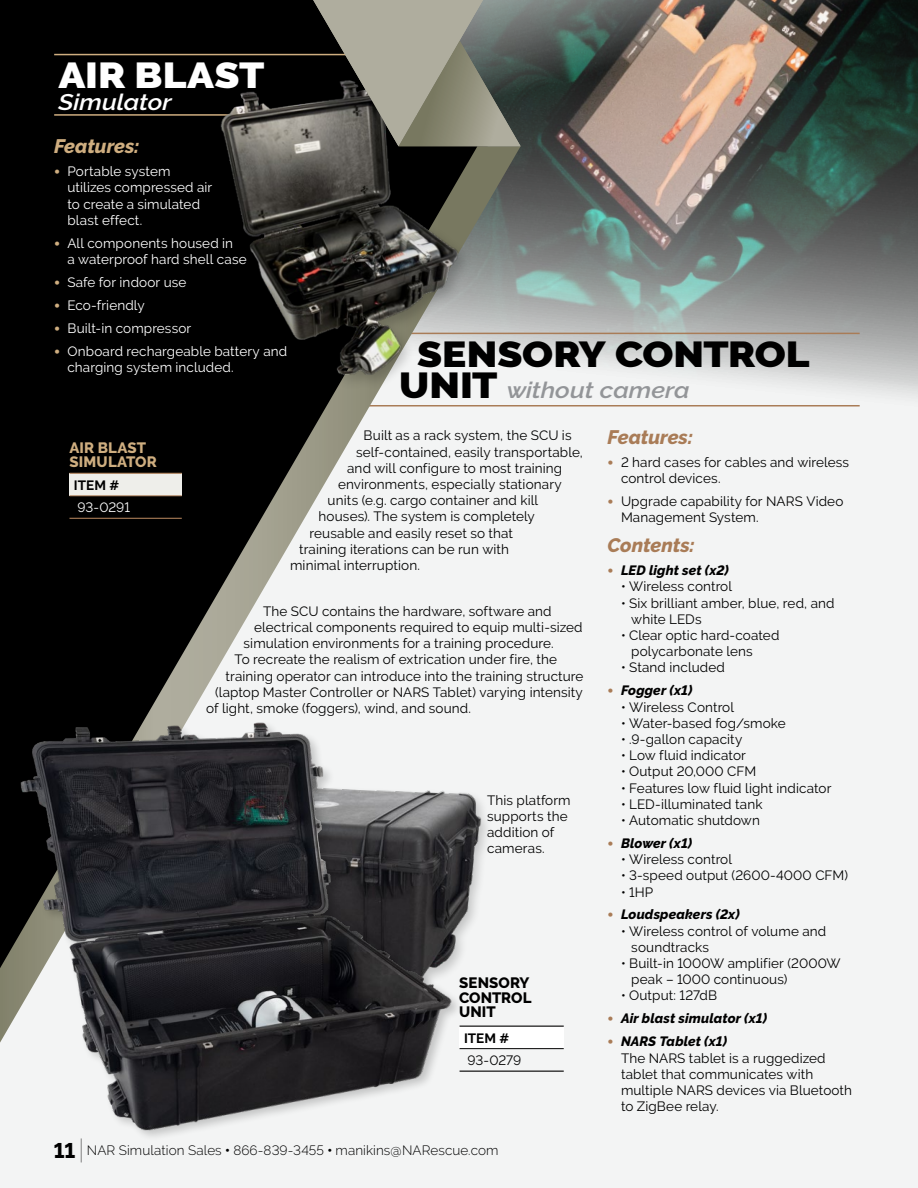
<style>
.page{position:relative;width:918px;height:1188px;background:#f3f4f4}
.page>*{position:absolute;margin:0;border:0;box-sizing:border-box;transform-origin:0 0}
.t1{font:900 36px "Raleway";letter-spacing:-.005em;color:#000;scale:1.13 1}
.t2{font:900 36px "Raleway";letter-spacing:.005em;color:#fff;scale:1.13 1}
.t3{font:italic 600 22.5px "Raleway";letter-spacing:-.005em;color:#939598;scale:1.13 1}
.t4{font:italic 600 22.5px "Raleway";color:#fff;scale:1.13 1}
.t5{font:italic 800 19.5px "Raleway";letter-spacing:-.005em;color:#a97c57}
.t6{font:italic 800 19.5px "Raleway";letter-spacing:-.005em;color:#cfae80}
.t7{font:800 15px/14.2px "Raleway";letter-spacing:.01em;color:#000}
.t8{font:800 15px/14.2px "Raleway";letter-spacing:.01em;color:#cfae80}
.t9{font:13.5px/16.2px "Raleway";letter-spacing:.01em;color:#000}
.t10{font:13.5px/16.2px "Raleway";letter-spacing:.01em;color:#fff}
.t11{font:italic 800 13.5px "Raleway";letter-spacing:.01em;color:#000}
.t12{font:300 13.5px "Raleway";letter-spacing:.005em;color:#000}
.t13{font:700 13.5px "Raleway";color:#000}
.s1{font-family:"Mukta Mahee";font-size:16.5px;color:#cfae80}
.s2{font-weight:900;font-style:normal;font-size:36px;color:#000}
.s3{font-weight:800;font-size:21px}
.s4{font-weight:100;font-size:26.4px}
.s5{font-weight:800}
.s6{font-family:"Mukta Mahee";font-size:16.5px;color:#a97c57}
.s7{font-family:"Mukta Mahee";font-weight:400;font-style:normal;font-size:16.5px;color:#a97c57}
.s8{font-weight:800;font-style:italic}
</style>
<div class="page">
<img style="left:521px;top:0;width:397px;height:407px">
<hr style="left:246px;top:405px;width:614px;height:1px;background:#a97c57">
<hr style="left:246px;top:333px;width:614px;height:1px;background:#a97c57">
<div style="left:0;top:0;width:492px;height:1050px;background:#000"></div>
<hr style="left:54px;top:114px;width:417px;height:2px;background:#cfae80">
<hr style="left:54px;top:54px;width:404px;height:1px;background:#cfae80">
<svg style="left:0;top:146px;width:521px;height:897px"></svg>
<div style="left:69px;top:473px;width:113px;height:23px;background:#eeeeea"></div>
<hr style="left:69px;top:518px;width:113px;height:1px;background:#a97c57">
<hr style="left:69px;top:473px;width:113px;height:1px;background:#a97c57">
<hr style="left:69px;top:495px;width:113px;height:1px;background:#a97c57">
<div style="left:460px;top:1026px;width:104px;height:23px;background:#fff"></div>
<hr style="left:460px;top:1071px;width:104px;height:1px;background:#000">
<hr style="left:460px;top:1048px;width:104px;height:1px;background:#000">
<hr style="left:460px;top:1026px;width:104px;height:1px;background:#000">
<div style="left:216px;top:77px;width:257px;height:314px;background:#000;opacity:.2"></div>
<img style="left:206px;top:69px;width:264px;height:315px">
<svg style="left:313px;top:0;width:208px;height:146px;background:#808075"></svg>
<img style="left:2px;top:676px;width:476px;height:461px">
<h1 class="t2" style="left:58px;top:54px;width:184px">AIR BLAST</h1>
<h2 class="t4" style="left:58px;top:89px;width:102px">Simulator</h2>
<h3 class="t6" style="left:54px;top:135px;width:87px">Features:</h3>
<p class="t10" style="left:68px;top:163px;width:146px;text-indent:-14px"><span class="s1">•</span> Portable system utilizes compressed air to create a simulated blast effect.</p>
<p class="t10" style="left:68px;top:235px;width:181px;text-indent:-14px"><span class="s1">•</span> All components housed in<br>a waterproof hard shell case</p>
<p class="t10" style="left:54px;top:274px;width:134px"><span class="s1">•</span> Safe for indoor use</p>
<p class="t10" style="left:54px;top:297px;width:92px"><span class="s1">•</span> Eco-friendly</p>
<p class="t10" style="left:54px;top:320px;width:139px"><span class="s1">•</span> Built-in compressor</p>
<p class="t10" style="left:68px;top:343px;width:221px;text-indent:-14px"><span class="s1">•</span> Onboard rechargeable battery and charging system included.</p>
<h1 class="t1" style="left:417px;top:333px;width:349px">SENSORY CONTROL</h1>
<h2 class="t3" style="left:399px;top:377px;width:259px"><span class="s2">UNIT</span> without camera</h2>
<p class="t8" style="left:69px;top:440px;width:89px">AIR BLAST<br>SIMULATOR</p>
<p class="t13" style="left:74px;top:477px;width:47px">ITEM #</p>
<p class="t10" style="left:77px;top:499px;width:54px">93-0291</p>
<p class="t9" style="left:364px;top:427px;width:209px">Built as a rack system, the SCU is</p>
<p class="t9" style="left:356px;top:444px;width:228px">self-contained, easily transportable,</p>
<p class="t9" style="left:347px;top:460px;width:217px">and will configure to most training</p>
<p class="t9" style="left:338px;top:476px;width:225px">environments, especially stationary</p>
<p class="t9" style="left:328px;top:492px;width:212px">units (e.g. cargo container and kill</p>
<p class="t9" style="left:319px;top:508px;width:218px">houses). The system is completely</p>
<p class="t9" style="left:310px;top:525px;width:205px">reusable and easily reset so that</p>
<p class="t9" style="left:299px;top:541px;width:211px">training iterations can be run with</p>
<p class="t9" style="left:290px;top:557px;width:131px">minimal interruption.</p>
<p class="t9" style="left:263px;top:603px;width:290px">The SCU contains the hardware, software and</p>
<p class="t9" style="left:254px;top:619px;width:330px">electrical components required to equip multi-sized</p>
<p class="t9" style="left:244px;top:635px;width:312px">simulation environments for a training procedure.</p>
<p class="t9" style="left:235px;top:652px;width:324px">To recreate the realism of extrication under fire, the</p>
<p class="t9" style="left:226px;top:668px;width:359px">training operator can introduce into the training structure</p>
<p class="t9" style="left:215px;top:684px;width:369px">(laptop Master Controller or NARS Tablet) varying intensity</p>
<p class="t9" style="left:206px;top:700px;width:267px">of light, smoke (foggers), wind, and sound.</p>
<p class="t9" style="left:487px;top:792px;width:85px">This platform supports the addition of cameras.</p>
<p class="t7" style="left:459px;top:976px;width:74px">SENSORY<br>CONTROL<br>UNIT</p>
<p class="t13" style="left:464px;top:1030px;width:47px">ITEM #</p>
<p class="t9" style="left:467px;top:1052px;width:55px">93-0279</p>
<p class="t12" style="left:54px;top:1142px;width:446px"><span class="s3">11</span> <span class="s4">|</span> NAR Simulation Sales <span class="s5">•</span> 866-839-3455 <span class="s5">•</span> manikins@NARescue.com</p>
<h3 class="t5" style="left:608px;top:426px;width:87px">Features:</h3>
<p class="t9" style="left:621px;top:454px;width:230px;text-indent:-14px"><span class="s6">•</span> 2 hard cases for cables and wireless control devices.</p>
<p class="t9" style="left:621px;top:493px;width:224px;text-indent:-14px"><span class="s6">•</span> Upgrade capability for NARS Video<br>Management System.</p>
<h3 class="t5" style="left:608px;top:534px;width:89px">Contents:</h3>
<p class="t11" style="left:608px;top:563px;width:123px"><span class="s7">•</span> LED light set (x2)</p>
<p class="t9" style="left:621px;top:579px;width:113px">• Wireless control</p>
<p class="t9" style="left:631px;top:595px;width:205px;text-indent:-10px">• Six brilliant amber, blue, red, and white LEDs</p>
<p class="t9" style="left:631px;top:627px;width:150px;text-indent:-10px">• Clear optic hard-coated polycarbonate lens</p>
<p class="t9" style="left:621px;top:660px;width:105px">• Stand included</p>
<p class="t11" style="left:608px;top:683px;width:86px"><span class="s7">•</span> Fogger (x1)</p>
<p class="t9" style="left:621px;top:699px;width:115px">• Wireless Control</p>
<p class="t9" style="left:621px;top:715px;width:166px">• Water-based fog/smoke</p>
<p class="t9" style="left:621px;top:731px;width:123px">• .9-gallon capacity</p>
<p class="t9" style="left:621px;top:747px;width:126px">• Low fluid indicator</p>
<p class="t9" style="left:621px;top:764px;width:137px">• Output 20,000 CFM</p>
<p class="t9" style="left:621px;top:780px;width:212px">• Features low fluid light indicator</p>
<p class="t9" style="left:621px;top:796px;width:143px">• LED-illuminated tank</p>
<p class="t9" style="left:621px;top:812px;width:140px">• Automatic shutdown</p>
<p class="t11" style="left:608px;top:835px;width:86px"><span class="s7">•</span> Blower (x1)</p>
<p class="t9" style="left:621px;top:851px;width:113px">• Wireless control</p>
<p class="t9" style="left:621px;top:867px;width:229px">• 3-speed output (2600-4000 CFM)</p>
<p class="t9" style="left:621px;top:884px;width:34px">• 1HP</p>
<p class="t11" style="left:608px;top:907px;width:134px"><span class="s7">•</span> Loudspeakers (2x)</p>
<p class="t9" style="left:631px;top:923px;width:196px;text-indent:-10px">• Wireless control of volume and soundtracks</p>
<p class="t9" style="left:631px;top:955px;width:211px;text-indent:-10px">• Built-in 1000W amplifier (2000W peak – 1000 continuous)</p>
<p class="t9" style="left:621px;top:988px;width:98px">• Output: 127dB</p>
<p class="t11" style="left:608px;top:1011px;width:161px"><span class="s7">•</span> Air blast simulator (x1)</p>
<p class="t9" style="left:621px;top:1034px;width:233px;text-indent:-14px"><span class="s6">•</span> <span class="s8">NARS Tablet (x1)<br></span>The NARS tablet is a ruggedized tablet that communicates with multiple NARS devices via Bluetooth to ZigBee relay.</p>
</div>
